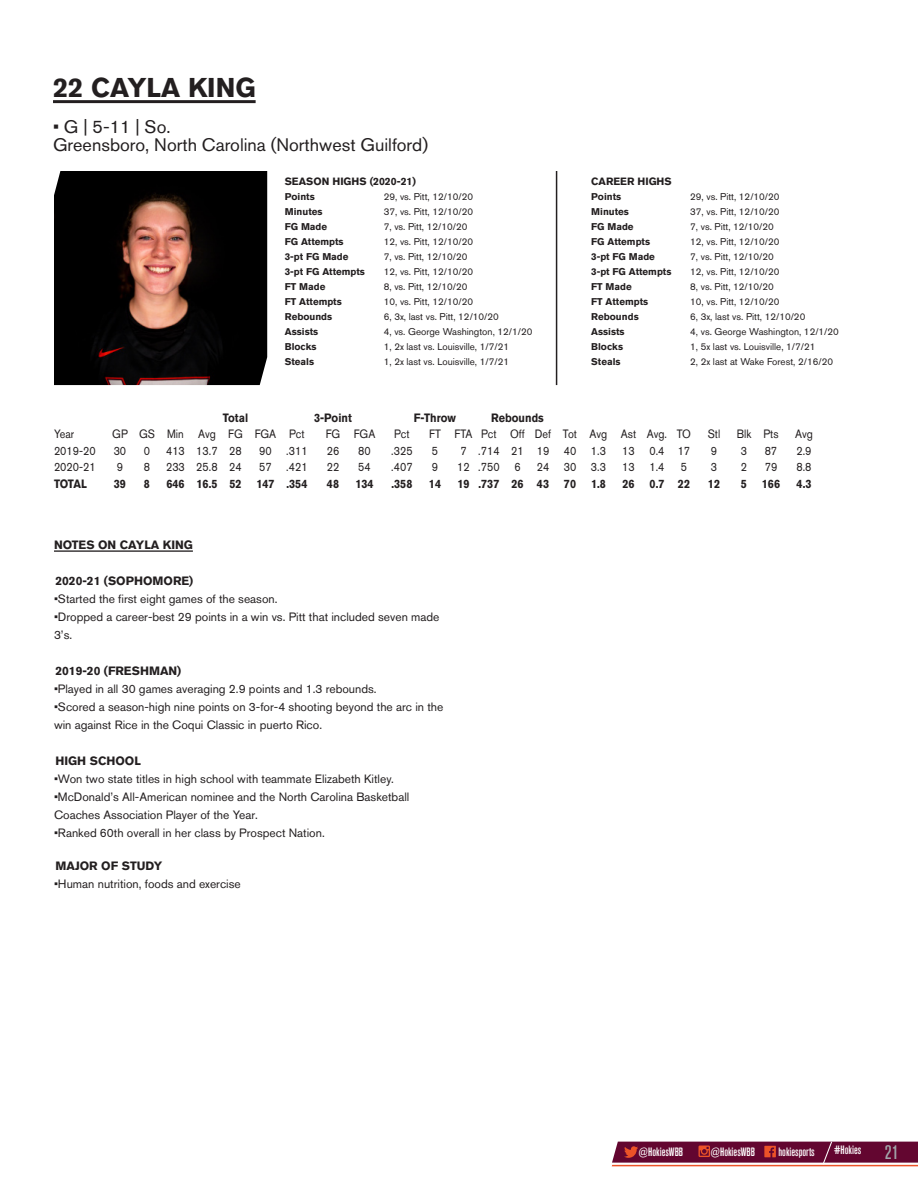
<style>
.page{position:relative;width:918px;height:1188px;background:#fff}
.page>*{position:absolute;margin:0;border:0;box-sizing:border-box;transform-origin:0 0}
.t1{font:700 27px "Akzidenz Grotesk BQ";color:#231f20}
.t2{font:500 condensed 19.5px "Akzidenz Grotesk BQ";color:#a2a5aa}
.t3{font:18px "Akzidenz Grotesk BQ";color:#231f20}
.t4{font:12px/18px "Akzidenz Grotesk BQ";color:#231f20}
.t5{font:12px "Akzidenz Grotesk BQ";color:#231f20;scale:.9 1}
.Box_ind_stats{font:700 12px "Akzidenz Grotesk BQ";color:#231f20;scale:.9 1}
.Box_ind_stats-2{font:700 12px "Akzidenz Grotesk BQ";color:#231f20}
.t6{font:500 condensed 12px "Akzidenz Grotesk BQ";color:#fff}
.t7{font:700 10.5px "Akzidenz Grotesk BQ";color:#231f20}
.t8{font:9.75px "Akzidenz Grotesk BQ";color:#231f20}
.t9{font:700 9.75px "Akzidenz Grotesk BQ";color:#231f20}
</style>
<div class="page">
<svg style="left:612px;top:1141px;width:306px;height:25px;background:#812b49"></svg>
<hr style="left:53px;top:100px;width:203px;height:3px;background:#231f20">
<img style="left:54px;top:171px;width:213px;height:214px">
<hr style="left:556px;top:171px;width:1px;height:214px;background:#231f20">
<hr style="left:54px;top:550px;width:139px;height:2px;background:#231f20">
<p class="t1" style="left:53px;top:72px;width:204px">22 CAYLA KING</p>
<p class="t3" style="left:53px;top:116px;width:117px">• G | 5-11 | So.</p>
<p class="t3" style="left:53px;top:134px;width:377px">Greensboro, North Carolina (Northwest Guilford)</p>
<p class="t7" style="left:285px;top:176px;width:133px">SEASON HIGHS (2020-21)</p>
<p class="t9" style="left:285px;top:191px;width:32px">Points</p>
<p class="t8" style="left:384px;top:191px;width:91px">29, vs. Pitt, 12/10/20</p>
<p class="t9" style="left:285px;top:206px;width:39px">Minutes</p>
<p class="t8" style="left:384px;top:206px;width:91px">37, vs. Pitt, 12/10/20</p>
<p class="t9" style="left:285px;top:221px;width:44px">FG Made</p>
<p class="t8" style="left:384px;top:221px;width:85px">7, vs. Pitt, 12/10/20</p>
<p class="t9" style="left:285px;top:236px;width:60px">FG Attempts</p>
<p class="t8" style="left:384px;top:236px;width:91px">12, vs. Pitt, 12/10/20</p>
<p class="t9" style="left:285px;top:251px;width:65px">3-pt FG Made</p>
<p class="t8" style="left:384px;top:251px;width:85px">7, vs. Pitt, 12/10/20</p>
<p class="t9" style="left:285px;top:266px;width:82px">3-pt FG Attempts</p>
<p class="t8" style="left:384px;top:266px;width:91px">12, vs. Pitt, 12/10/20</p>
<p class="t9" style="left:285px;top:281px;width:42px">FT Made</p>
<p class="t8" style="left:384px;top:281px;width:85px">8, vs. Pitt, 12/10/20</p>
<p class="t9" style="left:285px;top:296px;width:59px">FT Attempts</p>
<p class="t8" style="left:384px;top:296px;width:91px">10, vs. Pitt, 12/10/20</p>
<p class="t9" style="left:285px;top:311px;width:49px">Rebounds</p>
<p class="t8" style="left:384px;top:311px;width:117px">6, 3x, last vs. Pitt, 12/10/20</p>
<p class="t9" style="left:285px;top:326px;width:35px">Assists</p>
<p class="t8" style="left:384px;top:326px;width:150px">4, vs. George Washington, 12/1/20</p>
<p class="t9" style="left:285px;top:341px;width:33px">Blocks</p>
<p class="t8" style="left:384px;top:341px;width:127px">1, 2x last vs. Louisville, 1/7/21</p>
<p class="t9" style="left:285px;top:356px;width:31px">Steals</p>
<p class="t8" style="left:384px;top:356px;width:127px">1, 2x last vs. Louisville, 1/7/21</p>
<p class="Box_ind_stats" style="left:223px;top:411px;width:30px">Total</p>
<p class="Box_ind_stats" style="left:314px;top:411px;width:44px">3-Point</p>
<p class="Box_ind_stats" style="left:414px;top:411px;width:48px">F-Throw</p>
<p class="Box_ind_stats" style="left:491px;top:411px;width:60px">Rebounds</p>
<p class="t7" style="left:591px;top:176px;width:82px">CAREER HIGHS</p>
<p class="t9" style="left:591px;top:191px;width:32px">Points</p>
<p class="t8" style="left:690px;top:191px;width:91px">29, vs. Pitt, 12/10/20</p>
<p class="t9" style="left:591px;top:206px;width:39px">Minutes</p>
<p class="t8" style="left:690px;top:206px;width:91px">37, vs. Pitt, 12/10/20</p>
<p class="t9" style="left:591px;top:221px;width:44px">FG Made</p>
<p class="t8" style="left:690px;top:221px;width:85px">7, vs. Pitt, 12/10/20</p>
<p class="t9" style="left:591px;top:236px;width:60px">FG Attempts</p>
<p class="t8" style="left:690px;top:236px;width:91px">12, vs. Pitt, 12/10/20</p>
<p class="t9" style="left:591px;top:251px;width:65px">3-pt FG Made</p>
<p class="t8" style="left:690px;top:251px;width:85px">7, vs. Pitt, 12/10/20</p>
<p class="t9" style="left:591px;top:266px;width:82px">3-pt FG Attempts</p>
<p class="t8" style="left:690px;top:266px;width:91px">12, vs. Pitt, 12/10/20</p>
<p class="t9" style="left:591px;top:281px;width:42px">FT Made</p>
<p class="t8" style="left:690px;top:281px;width:85px">8, vs. Pitt, 12/10/20</p>
<p class="t9" style="left:591px;top:296px;width:59px">FT Attempts</p>
<p class="t8" style="left:690px;top:296px;width:91px">10, vs. Pitt, 12/10/20</p>
<p class="t9" style="left:591px;top:311px;width:49px">Rebounds</p>
<p class="t8" style="left:690px;top:311px;width:117px">6, 3x, last vs. Pitt, 12/10/20</p>
<p class="t9" style="left:591px;top:326px;width:35px">Assists</p>
<p class="t8" style="left:690px;top:326px;width:150px">4, vs. George Washington, 12/1/20</p>
<p class="t9" style="left:591px;top:341px;width:33px">Blocks</p>
<p class="t8" style="left:690px;top:341px;width:127px">1, 5x last vs. Louisville, 1/7/21</p>
<p class="t9" style="left:591px;top:356px;width:31px">Steals</p>
<p class="t8" style="left:690px;top:356px;width:144px">2, 2x last at Wake Forest, 2/16/20</p>
<p class="t5" style="left:54px;top:427px;width:24px">Year</p>
<p class="t5" style="left:112px;top:427px;width:215px">GP GS Min Avg FG FGA Pct</p>
<p class="t5" style="left:326px;top:427px;width:57px">FG FGA</p>
<p class="t5" style="left:394px;top:427px;width:19px">Pct</p>
<p class="t5" style="left:429px;top:427px;width:292px">FT FTA Pct Off Def Tot Avg Ast Avg. TO</p>
<p class="t5" style="left:708px;top:427px;width:16px">Stl</p>
<p class="t5" style="left:737px;top:427px;width:48px">Blk Pts</p>
<p class="t5" style="left:795px;top:427px;width:21px">Avg</p>
<p class="t5" style="left:54px;top:443px;width:48px">2019-20</p>
<p class="t5" style="left:114px;top:443px;width:15px">30</p>
<p class="t5" style="left:144px;top:443px;width:8px">0</p>
<p class="t5" style="left:166px;top:443px;width:86px">413 13.7 28</p>
<p class="t5" style="left:259px;top:443px;width:55px">90 .311</p>
<p class="t5" style="left:327px;top:443px;width:15px">26</p>
<p class="t5" style="left:358px;top:443px;width:62px">80 .325</p>
<p class="t5" style="left:432px;top:443px;width:8px">5</p>
<p class="t5" style="left:460px;top:443px;width:163px">7 .714 21 19 40 1.3</p>
<p class="t5" style="left:622px;top:443px;width:77px">13 0.4 17</p>
<p class="t5" style="left:711px;top:443px;width:8px">9</p>
<p class="t5" style="left:741px;top:443px;width:8px">3</p>
<p class="t5" style="left:765px;top:443px;width:15px">87</p>
<p class="t5" style="left:796px;top:443px;width:18px">2.9</p>
<p class="t5" style="left:54px;top:460px;width:48px">2020-21</p>
<p class="t5" style="left:117px;top:460px;width:8px">9</p>
<p class="t5" style="left:144px;top:460px;width:8px">8</p>
<p class="t5" style="left:166px;top:460px;width:86px">233 25.8 24</p>
<p class="t5" style="left:259px;top:460px;width:55px">57 .421</p>
<p class="t5" style="left:327px;top:460px;width:15px">22</p>
<p class="t5" style="left:358px;top:460px;width:62px">54 .407</p>
<p class="t5" style="left:432px;top:460px;width:8px">9</p>
<p class="t5" style="left:457px;top:460px;width:72px">12 .750 6</p>
<p class="t5" style="left:537px;top:460px;width:79px">24 30 3.3</p>
<p class="t5" style="left:622px;top:460px;width:49px">13 1.4</p>
<p class="t5" style="left:681px;top:460px;width:8px">5</p>
<p class="t5" style="left:711px;top:460px;width:8px">3</p>
<p class="t5" style="left:741px;top:460px;width:8px">2</p>
<p class="t5" style="left:765px;top:460px;width:15px">79</p>
<p class="t5" style="left:796px;top:460px;width:18px">8.8</p>
<p class="Box_ind_stats" style="left:54px;top:477px;width:38px">TOTAL</p>
<p class="Box_ind_stats" style="left:114px;top:477px;width:15px">39</p>
<p class="Box_ind_stats" style="left:144px;top:477px;width:8px">8</p>
<p class="Box_ind_stats" style="left:166px;top:477px;width:158px">646 16.5 52 147 .354</p>
<p class="Box_ind_stats" style="left:327px;top:477px;width:15px">48</p>
<p class="Box_ind_stats" style="left:355px;top:477px;width:22px">134</p>
<p class="Box_ind_stats" style="left:392px;top:477px;width:25px">.358</p>
<p class="Box_ind_stats" style="left:429px;top:477px;width:15px">14</p>
<p class="Box_ind_stats" style="left:457px;top:477px;width:133px">19 .737 26 43 70</p>
<p class="Box_ind_stats" style="left:591px;top:477px;width:18px">1.8</p>
<p class="Box_ind_stats" style="left:622px;top:477px;width:15px">26</p>
<p class="Box_ind_stats" style="left:650px;top:477px;width:46px">0.7 22</p>
<p class="Box_ind_stats" style="left:708px;top:477px;width:15px">12</p>
<p class="Box_ind_stats" style="left:741px;top:477px;width:45px">5 166</p>
<p class="Box_ind_stats" style="left:797px;top:477px;width:18px">4.3</p>
<p class="Box_ind_stats-2" style="left:54px;top:538px;width:140px">NOTES ON CAYLA KING</p>
<p class="Box_ind_stats-2" style="left:56px;top:574px;width:139px">2020-21 (SOPHOMORE)</p>
<p class="t4" style="left:54px;top:590px;width:223px">•Started the first eight games of the season.</p>
<p class="t4" style="left:54px;top:608px;width:387px">•Dropped a career-best 29 points in a win vs. Pitt that included seven made<br>3’s.</p>
<p class="Box_ind_stats-2" style="left:56px;top:664px;width:127px">2019-20 (FRESHMAN)</p>
<p class="t4" style="left:54px;top:680px;width:323px">•Played in all 30 games averaging 2.9 points and 1.3 rebounds.</p>
<p class="t4" style="left:54px;top:698px;width:391px">•Scored a season-high nine points on 3-for-4 shooting beyond the arc in the win against Rice in the Coqui Classic in puerto Rico.</p>
<p class="Box_ind_stats-2" style="left:56px;top:754px;width:87px">HIGH SCHOOL</p>
<p class="t4" style="left:54px;top:770px;width:340px">•Won two state titles in high school with teammate Elizabeth Kitley.</p>
<p class="t4" style="left:54px;top:788px;width:357px">•McDonald’s All-American nominee and the North Carolina Basketball<br>Coaches Association Player of the Year.</p>
<p class="t4" style="left:54px;top:824px;width:271px">•Ranked 60th overall in her class by Prospect Nation.</p>
<p class="Box_ind_stats-2" style="left:56px;top:859px;width:108px">MAJOR OF STUDY</p>
<p class="t4" style="left:54px;top:875px;width:188px">•Human nutrition, foods and exercise</p>
<p class="t6" style="left:639px;top:1145px;width:46px">@HokiesWBB</p>
<p class="t6" style="left:710px;top:1145px;width:46px">@HokiesWBB</p>
<p class="t6" style="left:779px;top:1145px;width:38px">hokiesports</p>
<p class="t6" style="left:834px;top:1144px;width:29px">#Hokies</p>
<h2 class="t2" style="left:885px;top:1141px;width:15px">21</h2>
</div>
